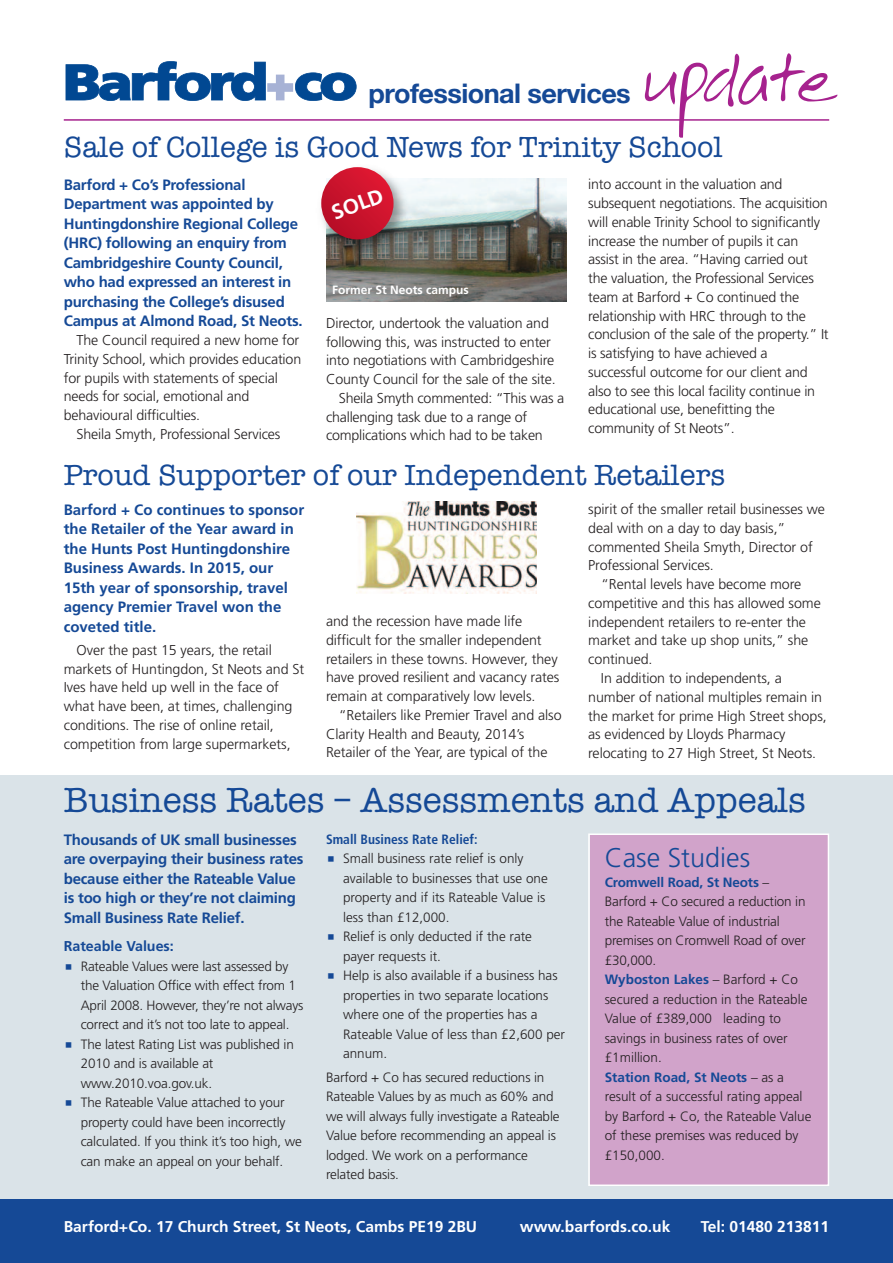
<style>
.page{position:relative;width:893px;height:1263px;background:#fff}
.page>*{position:absolute;margin:0;border:0;box-sizing:border-box;transform-origin:0 0}
.t1{font:36px "American Typewriter";color:#154996}
.t2{font:30px "American Typewriter";color:#154996}
.t3{font:700 27px "Helvetica Neue";letter-spacing:-.02em;color:#154996}
.t4{font:300 27px "Frutiger";color:#154996}
.t5{font:700 21px "Frutiger";color:#fff}
.t6{font:700 15.6px "Frutiger";color:#fff}
.t7{font:700 15px/19.5px "Frutiger";letter-spacing:-.015em;color:#154996}
.t8{font:300 14.25px/18.8px "Frutiger";letter-spacing:-.01em;color:#231f20}
.t9{font:700 14.25px "Frutiger";color:#154996}
.t10{font:300 13.5px/19.5px "Frutiger";letter-spacing:-.01em;color:#231f20}
.t11{font:700 condensed 13.5px "Frutiger";color:#154996}
.t12{font:700 12px "Frutiger";color:#fff}
.s1{font-family:"Letter Gothic Std";font-weight:700;font-style:italic;color:#154996}
.s2{font-weight:700;color:#154996}
</style>
<div class="page">
<div style="left:0;top:776px;width:893px;height:423px;background:#dae3e8"></div>
<div style="left:0;top:1199px;width:893px;height:64px;background:#154996"></div>
<svg style="left:66px;top:61px;width:291px;height:40px"></svg>
<hr style="left:64px;top:119px;width:765px;height:2px;background:#a6228e">
<svg style="left:645px;top:53px;width:192px;height:85px"></svg>
<img style="left:326px;top:179px;width:241px;height:123px">
<img style="left:356px;top:502px;width:180px;height:92px">
<div style="left:590px;top:835px;width:238px;height:349px;background:#d1a3ca"></div>
<div style="left:588px;top:833px;width:241px;height:353px;border:2px solid #fff"></div>
<img style="left:321px;top:167px;width:91px;height:92px">
<svg style="left:321px;top:167px;width:73px;height:72px;background:#cb152e"></svg>
<h3 class="t3" style="left:369px;top:77px;width:264px">professional services</h3>
<h2 class="t2" style="left:64px;top:124px;width:660px">Sale of College is Good News for Trinity School</h2>
<p class="t7" style="left:64px;top:176px;width:240px">Barford + Co’s Professional<br>Department was appointed by<br>Huntingdonshire Regional College (HRC) following an enquiry from<br>Cambridgeshire County Council, who had expressed an interest in purchasing the College’s disused<br>Campus at Almond Road, St Neots.</p>
<p class="t8" style="left:64px;top:332px;width:239px;text-indent:13px">The Council required a new home for Trinity School, which provides education for pupils with statements of special needs for social, emotional and behavioural difficulties.</p>
<p class="t8" style="left:77px;top:426px;width:205px">Sheila Smyth, Professional Services</p>
<h2 class="t2" style="left:64px;top:452px;width:663px">Proud Supporter of our Independent Retailers</h2>
<p class="t7" style="left:64px;top:501px;width:242px">Barford + Co continues to sponsor the Retailer of the Year award in the Hunts Post Huntingdonshire<br>Business Awards. In 2015, our<br>15th year of sponsorship, travel agency Premier Travel won the coveted title.</p>
<p class="t8" style="left:64px;top:641px;width:242px;text-indent:13px">Over the past 15 years, the retail markets of Huntingdon, St Neots and St Ives have held up well in the face of what have been, at times, challenging conditions. The rise of online retail, competition from large supermarkets,</p>
<p class="t8" style="left:588px;top:176px;width:242px">into account in the valuation and subsequent negotiations. The acquisition will enable Trinity School to significantly increase the number of pupils it can assist in the area. “Having carried out the valuation, the Professional Services team at Barford + Co continued the relationship with HRC through to the conclusion of the sale of the property.” It is satisfying to have achieved a successful outcome for our client and also to see this local facility continue in educational use, benefitting the community of St Neots”.</p>
<h3 class="t5" style="left:329px;top:205px;width:55px;rotate:-20deg">SOLD</h3>
<p class="t12" style="left:332px;top:285px;width:138px">Former St Neots campus</p>
<p class="t8" style="left:326px;top:315px;width:224px">Director, undertook the valuation and</p>
<p class="t8" style="left:326px;top:333px;width:226px">following this, was instructed to enter</p>
<p class="t8" style="left:326px;top:352px;width:230px">into negotiations with Cambridgeshire</p>
<p class="t8" style="left:326px;top:371px;width:231px">County Council for the sale of the site.</p>
<p class="t8" style="left:339px;top:390px;width:227px">Sheila Smyth commented: “This was a</p>
<p class="t8" style="left:326px;top:408px;width:203px">challenging task due to a range of</p>
<p class="t8" style="left:326px;top:427px;width:218px">complications which had to be taken</p>
<p class="t8" style="left:588px;top:501px;width:238px">spirit of the smaller retail businesses we</p>
<p class="t8" style="left:588px;top:520px;width:199px">deal with on a day to day basis,”</p>
<p class="t8" style="left:588px;top:538px;width:226px">commented Sheila Smyth, Director of</p>
<p class="t8" style="left:588px;top:557px;width:127px">Professional Services.</p>
<p class="t8" style="left:601px;top:576px;width:202px">“Rental levels have become more</p>
<p class="t8" style="left:588px;top:595px;width:234px">competitive and this has allowed some</p>
<p class="t8" style="left:588px;top:613px;width:219px">independent retailers to re-enter the</p>
<p class="t8" style="left:588px;top:632px;width:222px">market and take up shop units,” she</p>
<p class="t8" style="left:588px;top:651px;width:66px">continued.</p>
<p class="t8" style="left:601px;top:670px;width:182px">In addition to independents, a</p>
<p class="t8" style="left:588px;top:688px;width:235px">number of national multiples remain in</p>
<p class="t8" style="left:588px;top:707px;width:240px">the market for prime High Street shops,</p>
<p class="t8" style="left:588px;top:726px;width:199px">as evidenced by Lloyds Pharmacy</p>
<p class="t8" style="left:588px;top:745px;width:229px">relocating to 27 High Street, St Neots.</p>
<p class="t8" style="left:326px;top:613px;width:235px">and the recession have made life difficult for the smaller independent retailers in these towns. However, they have proved resilient and vacancy rates remain at comparatively low levels.</p>
<p class="t8" style="left:326px;top:707px;width:237px;text-indent:13px">“Retailers like Premier Travel and also<br>Clarity Health and Beauty, 2014’s<br>Retailer of the Year, are typical of the</p>
<h1 class="t1" style="left:64px;top:773px;width:743px">Business Rates – Assessments and Appeals</h1>
<p class="t7" style="left:64px;top:831px;width:241px">Thousands of UK small businesses are overpaying their business rates because either the Rateable Value is too high or they’re not claiming Small Business Rate Relief.</p>
<p class="t9" style="left:64px;top:940px;width:112px">Rateable Values:</p>
<p class="t10" style="left:81px;top:957px;width:224px;text-indent:-17px"><span class="s1">■</span> Rateable Values were last assessed by the Valuation Office with effect from 1<br>April 2008. However, they’re not always correct and it’s not too late to appeal.</p>
<p class="t10" style="left:81px;top:1035px;width:215px;text-indent:-17px"><span class="s1">■</span> The latest Rating List was published in<br>2010 and is available at www.2010.voa.gov.uk.</p>
<p class="t10" style="left:81px;top:1094px;width:223px;text-indent:-17px"><span class="s1">■</span> The Rateable Value attached to your property could have been incorrectly calculated. If you think it’s too high, we can make an appeal on your behalf.</p>
<p class="t11" style="left:326px;top:833px;width:153px">Small Business Rate Relief:</p>
<p class="t10" style="left:343px;top:850px;width:206px;text-indent:-17px"><span class="s1">■</span> Small business rate relief is only available to businesses that use one property and if its Rateable Value is less than £12,000.</p>
<p class="t10" style="left:343px;top:928px;width:191px;text-indent:-17px"><span class="s1">■</span> Relief is only deducted if the rate payer requests it.</p>
<p class="t10" style="left:343px;top:967px;width:224px;text-indent:-17px"><span class="s1">■</span> Help is also available if a business has properties in two separate locations where one of the properties has a<br>Rateable Value of less than £2,600 per annum.</p>
<p class="t10" style="left:326px;top:1068px;width:235px">Barford + Co has secured reductions in Rateable Values by as much as 60% and we will always fully investigate a Rateable Value before recommending an appeal is lodged. We work on a performance related basis.</p>
<h3 class="t4" style="left:605px;top:847px;width:147px">Case Studies</h3>
<p class="t10" style="left:605px;top:873px;width:208px"><span class="s2">Cromwell Road, St Neots</span> –<br>Barford + Co secured a reduction in the Rateable Value of industrial premises on Cromwell Road of over £30,000.<br><span class="s2">Wyboston Lakes</span> – Barford + Co secured a reduction in the Rateable<br>Value of £389,000 leading to savings in business rates of over £1million.<br><span class="s2">Station Road, St Neots</span> – as a result of a successful rating appeal by Barford + Co, the Rateable Value of these premises was reduced by £150,000.</p>
<p class="t6" style="left:64px;top:1220px;width:415px">Barford+Co. 17 Church Street, St Neots, Cambs PE19 2BU</p>
<p class="t6" style="left:520px;top:1220px;width:152px">www.barfords.co.uk</p>
<p class="t6" style="left:701px;top:1220px;width:130px">Tel: 01480 213811</p>
</div>
